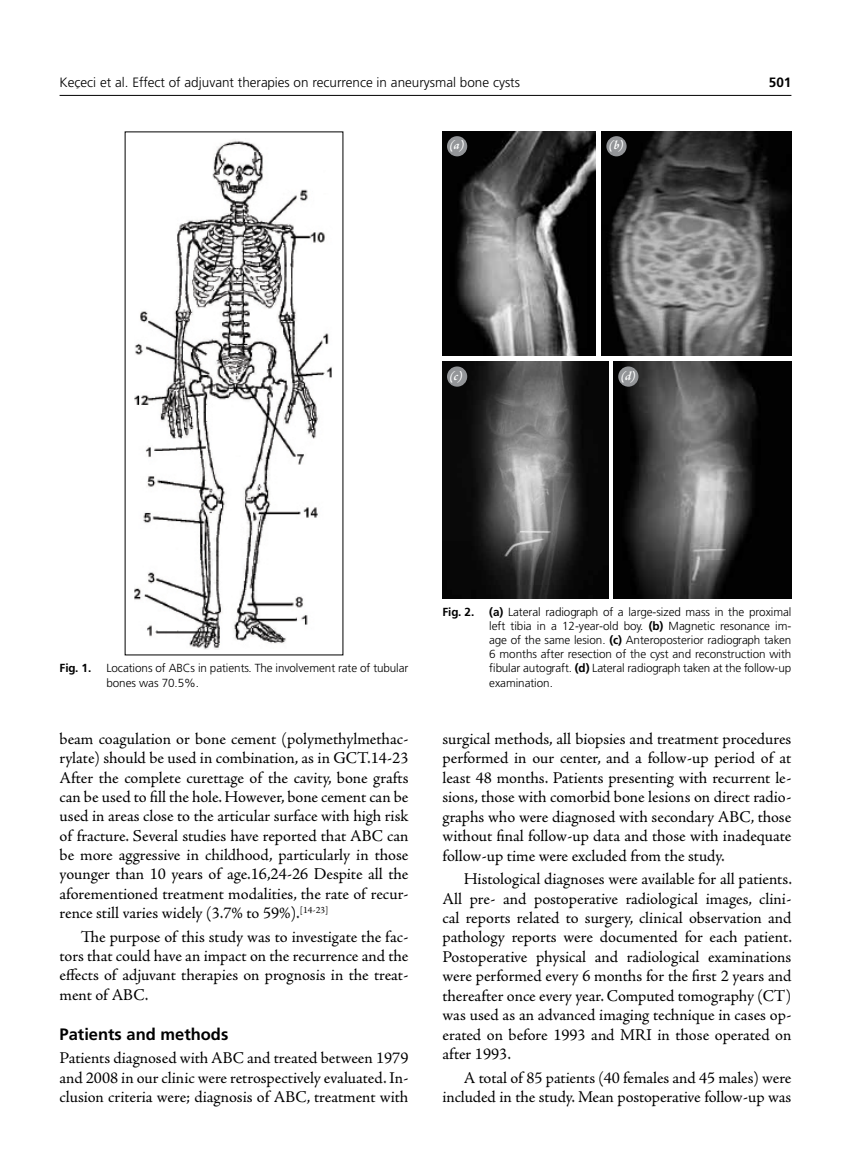
<style>
.page{position:relative;width:851px;height:1170px;background:#fff}
.page>*{position:absolute;margin:0;border:0;box-sizing:border-box;transform-origin:0 0}
.t1{font:16.5px/19.4px "Adobe Jenson Pro";letter-spacing:-.005em;color:#000;text-align:justify}
.t2{font:16.5px "Frutiger Bold Tr";color:#000}
.t3{font:13.5px "Frutiger Light Nr Tr";color:#000}
.t4{font:13.5px "Frutiger Bold Tr";color:#000}
.t5{font:italic 700 12.75px "Adobe Jenson Pro";color:#fff}
.t6{font:11.7px/14.1px "Frutiger Light Nr Tr";letter-spacing:-.005em;color:#000}
.t7{font:11.7px "Frutiger Bold Tr";letter-spacing:-.005em;color:#000}
.s1{font-family:"Frutiger Bold Tr"}
</style>
<div class="page">
<hr style="left:60px;top:95px;width:731px;height:1px;background:#000">
<img style="left:134px;top:140px;width:198px;height:509px">
<img style="left:442px;top:362px;width:166px;height:237px">
<img style="left:613px;top:362px;width:178px;height:237px">
<img style="left:442px;top:132px;width:153px;height:223px">
<img style="left:601px;top:132px;width:190px;height:223px">
<div style="left:447px;top:136px;width:20px;height:20px;background:#939598;border-radius:50%"></div>
<div style="left:447px;top:366px;width:20px;height:20px;background:#939598;border-radius:50%"></div>
<div style="left:618px;top:366px;width:20px;height:20px;background:#939598;border-radius:50%"></div>
<div style="left:606px;top:136px;width:20px;height:20px;background:#939598;border-radius:50%"></div>
<p class="t3" style="left:60px;top:74px;width:462px">Keçeci et al. Effect of adjuvant therapies on recurrence in aneurysmal bone cysts</p>
<p class="t4" style="left:768px;top:74px;width:24px">501</p>
<p class="t5" style="left:449px;top:138px;width:18px">(a)</p>
<p class="t5" style="left:608px;top:138px;width:18px">(b)</p>
<p class="t5" style="left:449px;top:368px;width:17px">(c)</p>
<p class="t5" style="left:620px;top:368px;width:18px">(d)</p>
<p class="t7" style="left:60px;top:661px;width:33px">Fig. 1.</p>
<p class="t6" style="left:106px;top:661px;width:303px">Locations of ABCs in patients. The involvement rate of tubular bones was 70.5%.</p>
<p class="t1" style="left:60px;top:729px;width:350px">beam coagulation or bone cement (polymethylmethac&shy;rylate) should be used in combination, as in GCT.14-23<br>After the complete curettage of the cavity, bone grafts can be used to fill the hole. However, bone cement can be used in areas close to the articular surface with high risk of fracture. Several studies have reported that ABC can be more aggressive in childhood, particularly in those younger than 10 years of age.16,24-26 Despite all the aforementioned treatment modalities, the rate of recur&shy;rence still varies widely (3.7% to 59%).<sup>[14-23]</sup></p>
<p class="t1" style="left:60px;top:927px;width:350px;text-indent:21px">The purpose of this study was to investigate the fac&shy;tors that could have an impact on the recurrence and the effects of adjuvant therapies on prognosis in the treat&shy;ment of ABC.</p>
<p class="t2" style="left:60px;top:1023px;width:170px">Patients and methods</p>
<p class="t1" style="left:60px;top:1048px;width:350px">Patients diagnosed with ABC and treated between 1979 and 2008 in our clinic were retrospectively evaluated. In&shy;clusion criteria were; diagnosis of ABC, treatment with</p>
<p class="t7" style="left:442px;top:605px;width:33px">Fig. 2.</p>
<p class="t6" style="left:489px;top:605px;width:303px;text-align:justify"><span class="s1">(a)</span> Lateral radiograph of a large-sized mass in the proximal left tibia in a 12-year-old boy. <span class="s1">(b)</span> Magnetic resonance im&shy;age of the same lesion. <span class="s1">(c)</span> Anteroposterior radiograph taken 6 months after resection of the cyst and reconstruction with fibular autograft. <span class="s1">(d)</span> Lateral radiograph taken at the follow-up examination.</p>
<p class="t1" style="left:442px;top:729px;width:350px">surgical methods, all biopsies and treatment procedures performed in our center, and a follow-up period of at least 48 months. Patients presenting with recurrent le&shy;sions, those with comorbid bone lesions on direct radio&shy;graphs who were diagnosed with secondary ABC, those without final follow-up data and those with inadequate follow-up time were excluded from the study.</p>
<p class="t1" style="left:442px;top:869px;width:351px;text-indent:21px">Histological diagnoses were available for all patients.<br>All pre- and postoperative radiological images, clini&shy;cal reports related to surgery, clinical observation and pathology reports were documented for each patient.<br>Postoperative physical and radiological examinations were performed every 6 months for the first 2 years and thereafter once every year. Computed tomography (CT) was used as an advanced imaging technique in cases op&shy;erated on before 1993 and MRI in those operated on after 1993.</p>
<p class="t1" style="left:442px;top:1067px;width:350px;text-align:right">A total of 85 patients (40 females and 45 males) were included in the study. Mean postoperative follow-up was</p>
</div>
